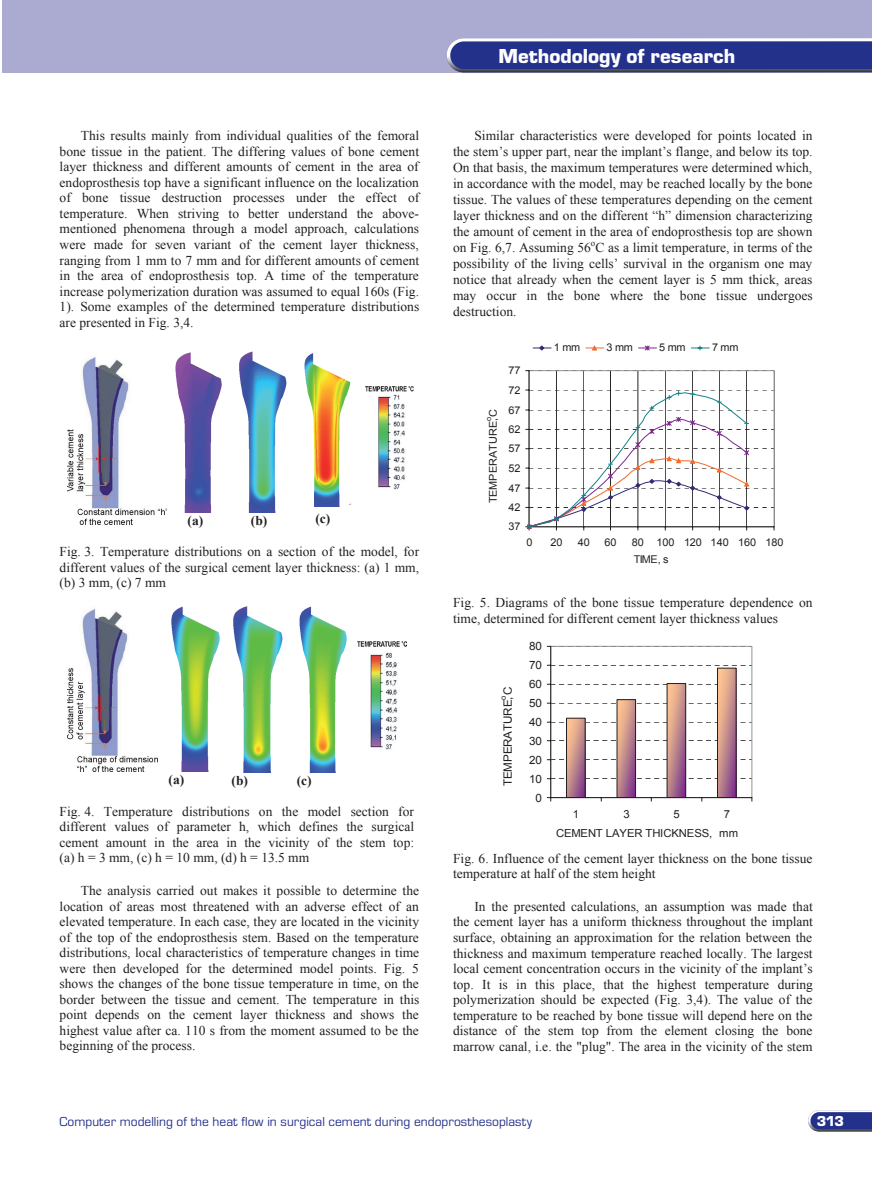
<style>
.page{position:relative;width:872px;height:1191px;background:#fff}
.page>*{position:absolute;margin:0;border:0;box-sizing:border-box;transform-origin:0 0}
.t1{font:21px "Eurostile TEE Blac";color:#fff}
.t2{font:15px "Eurostile TEE Blac";color:#fff}
.t3{font:13.5px/15.5px "Times New Roman";color:#231f20;text-align:justify}
.t4{font:13.5px "Eurostile TEE";color:#24318b}
.t5{font:700 13.5px "Times New Roman";color:#231f20}
.t6{font:11.4px "Arial";letter-spacing:-.01em;color:#231f20}
.t7{font:11.1px/18.6px "Arial";letter-spacing:-.005em;color:#231f20}
.t8{font:10.65px/17.4px "Arial";color:#231f20}
.t9{font:7.5px "Arial";color:#231f20}
.t10{font:7.35px "Arial";color:#231f20}
</style>
<div class="page">
<svg style="left:808px;top:1110px;width:64px;height:21px"></svg>
<div style="left:2px;top:0;width:870px;height:72px;background:#abaad1"></div>
<svg style="left:447px;top:38px;width:425px;height:34px;background:#3d4891"></svg>
<img style="left:68px;top:357px;width:98px;height:167px">
<img style="left:175px;top:352px;width:47px;height:161px">
<img style="left:239px;top:351px;width:48px;height:161px">
<img style="left:304px;top:353px;width:47px;height:153px">
<img style="left:365px;top:386px;width:49px;height:104px">
<img style="left:68px;top:608px;width:89px;height:163px">
<img style="left:171px;top:606px;width:49px;height:165px">
<img style="left:233px;top:606px;width:50px;height:166px">
<img style="left:299px;top:606px;width:48px;height:166px">
<img style="left:357px;top:641px;width:49px;height:109px">
<hr style="left:556px;top:371px;width:1px;height:156px;background:#231f20">
<hr style="left:584px;top:371px;width:1px;height:156px;background:#231f20">
<hr style="left:610px;top:371px;width:1px;height:156px;background:#231f20">
<hr style="left:638px;top:371px;width:1px;height:156px;background:#231f20">
<hr style="left:665px;top:371px;width:1px;height:156px;background:#231f20">
<hr style="left:692px;top:371px;width:1px;height:156px;background:#231f20">
<hr style="left:719px;top:371px;width:1px;height:156px;background:#231f20">
<hr style="left:746px;top:371px;width:1px;height:156px;background:#231f20">
<hr style="left:774px;top:371px;width:1px;height:156px;background:#231f20">
<hr style="left:529px;top:371px;width:1px;height:156px;background:#231f20">
<svg style="left:526px;top:370px;width:248px;height:2px"></svg>
<svg style="left:526px;top:390px;width:248px;height:140px"></svg>
<svg style="left:533px;top:345px;width:18px;height:6px"></svg>
<svg style="left:586px;top:345px;width:18px;height:6px"></svg>
<svg style="left:638px;top:345px;width:19px;height:6px"></svg>
<svg style="left:691px;top:346px;width:18px;height:4px"></svg>
<div style="left:550px;top:646px;width:202px;height:151px;border:1px solid #939598"></div>
<img style="left:568px;top:720px;width:15px;height:75px">
<div style="left:566px;top:718px;width:19px;height:79px;border:1px solid #231f20"></div>
<img style="left:619px;top:701px;width:14px;height:94px">
<img style="left:669px;top:685px;width:15px;height:110px">
<div style="left:667px;top:683px;width:19px;height:114px;border:1px solid #231f20"></div>
<img style="left:719px;top:670px;width:15px;height:125px">
<div style="left:717px;top:668px;width:19px;height:129px;border:1px solid #231f20"></div>
<hr style="left:550px;top:646px;width:1px;height:151px;background:#231f20">
<svg style="left:547px;top:778px;width:205px;height:1px"></svg>
<svg style="left:547px;top:759px;width:205px;height:1px"></svg>
<svg style="left:547px;top:740px;width:205px;height:1px"></svg>
<svg style="left:547px;top:722px;width:205px;height:1px"></svg>
<svg style="left:547px;top:703px;width:205px;height:1px"></svg>
<svg style="left:547px;top:684px;width:205px;height:1px"></svg>
<svg style="left:547px;top:665px;width:205px;height:1px"></svg>
<svg style="left:547px;top:646px;width:205px;height:1px"></svg>
<hr style="left:551px;top:797px;width:201px;height:1px;background:#231f20">
<p class="t3" style="left:60px;top:128px;width:361px;text-indent:21px">This results mainly from individual qualities of the femoral bone tissue in the patient. The differing values of bone cement layer thickness and different amounts of cement in the area of endoprosthesis top have a significant influence on the localization of bone tissue destruction processes under the effect of temperature. When striving to better understand the above&shy;mentioned phenomena through a model approach, calculations were made for seven variant of the cement layer thickness, ranging from 1 mm to 7 mm and for different amounts of cement in the area of endoprosthesis top. A time of the temperature increase polymerization duration was assumed to equal 160s (Fig.<br>1). Some examples of the determined temperature distributions are presented in Fig. 3,4.</p>
<p class="t5" style="left:187px;top:511px;width:17px">(a)</p>
<p class="t5" style="left:251px;top:511px;width:18px">(b)</p>
<p class="t5" style="left:315px;top:509px;width:17px">(c)</p>
<p class="t3" style="left:60px;top:543px;width:361px">Fig. 3. Temperature distributions on a section of the model, for different values of the surgical cement layer thickness: (a) 1 mm, (b) 3 mm, (c) 7 mm</p>
<p class="t5" style="left:168px;top:770px;width:17px">(a)</p>
<p class="t5" style="left:231px;top:771px;width:18px">(b)</p>
<p class="t5" style="left:297px;top:771px;width:17px">(c)</p>
<p class="t3" style="left:60px;top:803px;width:356px">Fig. 4. Temperature distributions on the model section for different values of parameter h, which defines the surgical cement amount in the area in the vicinity of the stem top: (a) h = 3 mm, (c) h = 10 mm, (d) h = 13.5 mm</p>
<p class="t3" style="left:60px;top:882px;width:361px;text-indent:21px">The analysis carried out makes it possible to determine the location of areas most threatened with an adverse effect of an elevated temperature. In each case, they are located in the vicinity of the top of the endoprosthesis stem. Based on the temperature distributions, local characteristics of temperature changes in time were then developed for the determined model points. Fig. 5 shows the changes of the bone tissue temperature in time, on the border between the tissue and cement. The temperature in this point depends on the cement layer thickness and shows the highest value after ca. 110 s from the moment assumed to be the beginning of the process.</p>
<h1 class="t1" style="left:498px;top:45px;width:238px">Methodology of research</h1>
<p class="t3" style="left:453px;top:128px;width:361px;line-height:15.9px;text-indent:21px">Similar characteristics were developed for points located in the stem’s upper part, near the implant’s flange, and below its top.<br>On that basis, the maximum temperatures were determined which, in accordance with the model, may be reached locally by the bone tissue. The values of these temperatures depending on the cement layer thickness and on the different “h” dimension characterizing the amount of cement in the area of endoprosthesis top are shown on Fig. 6,7. Assuming 56<sup>o</sup>C as a limit temperature, in terms of the possibility of the living cells’ survival in the organism one may notice that already when the cement layer is 5 mm thick, areas may occur in the bone where the bone tissue undergoes destruction.</p>
<p class="t8" style="left:484px;top:503px;width:96px;rotate:-90deg">TEMPERATURE,C</p>
<p class="t10" style="left:484px;top:421px;width:6px;rotate:-90deg">o</p>
<p class="t8" style="left:508px;top:362px;width:14px">77</p>
<p class="t8" style="left:508px;top:381px;width:14px">72</p>
<p class="t8" style="left:508px;top:401px;width:14px">67</p>
<p class="t8" style="left:508px;top:420px;width:14px">62</p>
<p class="t8" style="left:508px;top:440px;width:14px">57</p>
<p class="t8" style="left:508px;top:459px;width:14px">52</p>
<p class="t8" style="left:508px;top:479px;width:14px">47</p>
<p class="t8" style="left:508px;top:499px;width:14px">42</p>
<p class="t8" style="left:508px;top:518px;width:14px">37</p>
<p class="t8" style="left:554px;top:338px;width:28px">1 mm</p>
<p class="t8" style="left:606px;top:338px;width:28px">3 mm</p>
<p class="t8" style="left:659px;top:338px;width:28px">5 mm</p>
<p class="t8" style="left:712px;top:338px;width:28px">7 mm</p>
<p class="t8" style="left:526px;top:533px;width:8px">0</p>
<p class="t8" style="left:550px;top:533px;width:14px">20</p>
<p class="t8" style="left:578px;top:533px;width:14px">40</p>
<p class="t8" style="left:604px;top:533px;width:13px">60</p>
<p class="t8" style="left:632px;top:533px;width:153px">80 100 120 140 160 180<br>TIME, s</p>
<p class="t3" style="left:453px;top:595px;width:361px">Fig. 5. Diagrams of the bone tissue temperature dependence on time, determined for different cement layer thickness values</p>
<p class="t6" style="left:529px;top:639px;width:14px">80</p>
<p class="t6" style="left:500px;top:786px;width:101px;rotate:-90deg">TEMPERATURE,C</p>
<p class="t9" style="left:498px;top:699px;width:6px;rotate:-90deg">o</p>
<p class="t6" style="left:529px;top:658px;width:14px">70</p>
<p class="t6" style="left:529px;top:677px;width:14px">60</p>
<p class="t6" style="left:529px;top:696px;width:14px">50</p>
<p class="t6" style="left:529px;top:715px;width:14px">40</p>
<p class="t6" style="left:529px;top:733px;width:14px">30</p>
<p class="t6" style="left:529px;top:752px;width:14px">20</p>
<p class="t6" style="left:529px;top:771px;width:14px">10</p>
<p class="t6" style="left:535px;top:790px;width:8px">0</p>
<p class="t7" style="left:573px;top:805px;width:8px">1</p>
<p class="t7" style="left:623px;top:805px;width:8px">3</p>
<p class="t7" style="left:673px;top:805px;width:8px">5</p>
<p class="t7" style="left:556px;top:805px;width:183px;text-indent:168px">7<br>CEMENT LAYER THICKNESS, mm</p>
<p class="t3" style="left:453px;top:850px;width:361px">Fig. 6. Influence of the cement layer thickness on the bone tissue temperature at half of the stem height</p>
<p class="t3" style="left:453px;top:898px;width:361px;text-indent:21px">In the presented calculations, an assumption was made that the cement layer has a uniform thickness throughout the implant surface, obtaining an approximation for the relation between the thickness and maximum temperature reached locally. The largest local cement concentration occurs in the vicinity of the implant’s top. It is in this place, that the highest temperature during polymerization should be expected (Fig. 3,4). The value of the temperature to be reached by bone tissue will depend here on the distance of the stem top from the element closing the bone marrow canal, i.e. the "plug". The area in the vicinity of the stem</p>
<p class="t4" style="left:60px;top:1114px;width:474px">Computer modelling of the heat flow in surgical cement during endoprosthesoplasty</p>
<p class="t2" style="left:816px;top:1113px;width:29px">313</p>
</div>
